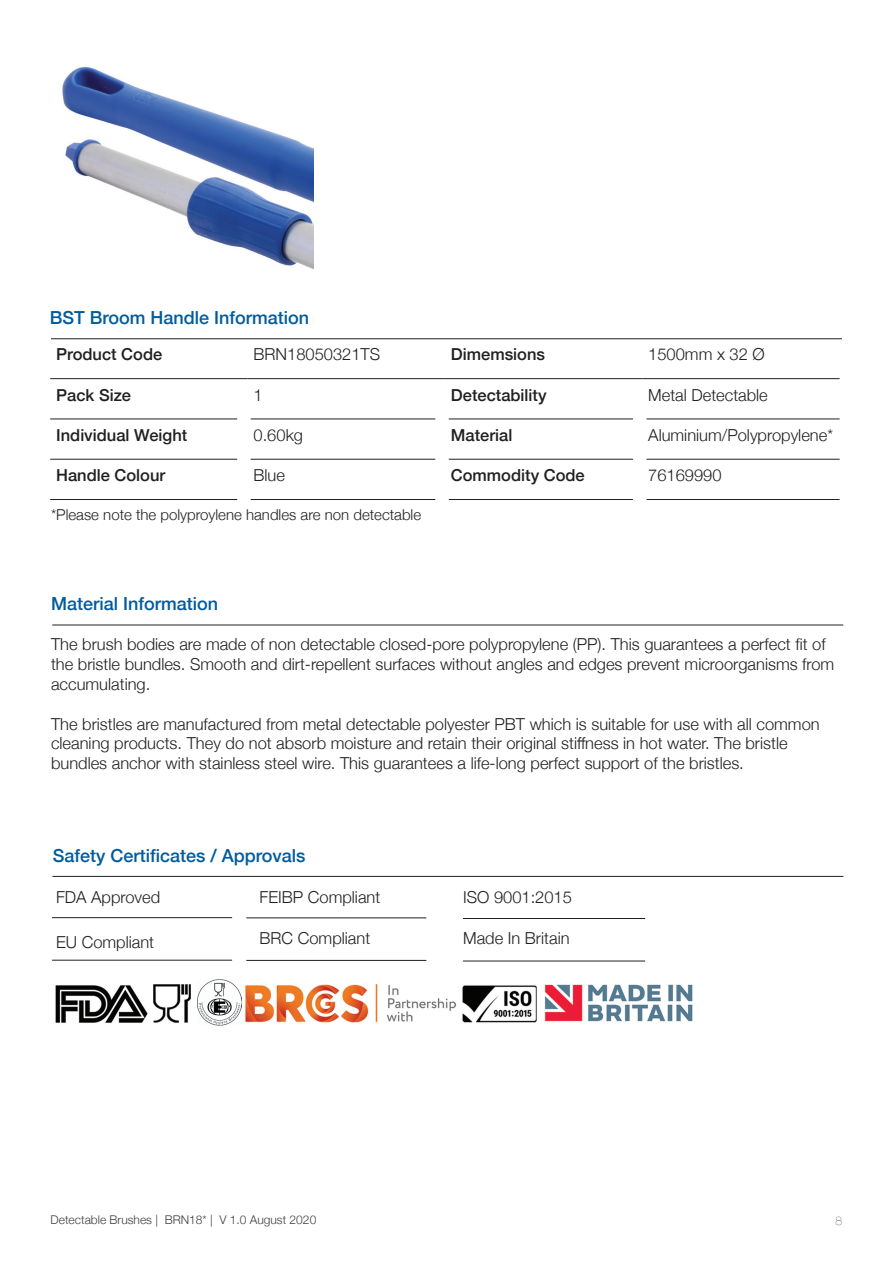
<style>
.page{position:relative;width:893px;height:1263px;background:#fff}
.page>*{position:absolute;margin:0;border:0;box-sizing:border-box;transform-origin:0 0}
.t1{font:500 18px "Helvetica Neue";color:#015c9d}
.t2{font:300 16.5px/19.8px "Helvetica Neue";color:#231f20}
.t3{font:500 16.5px "Helvetica Neue";color:#231f20}
.t4{font:300 15px "Helvetica Neue";color:#231f20}
.t5{font:300 12px "Helvetica Neue";color:#3e3e3f}
.t6{font:200 12px "Helvetica Neue";color:#231f20}
</style>
<div class="page">
<hr style="left:52px;top:876px;width:791px;height:1px;background:#231f20">
<img style="left:245px;top:984px;width:448px;height:39px">
<img style="left:55px;top:984px;width:136px;height:39px">
<hr style="left:52px;top:917px;width:180px;height:1px;background:#231f20">
<hr style="left:52px;top:960px;width:180px;height:1px;background:#231f20">
<hr style="left:246px;top:918px;width:180px;height:1px;background:#231f20">
<hr style="left:246px;top:960px;width:180px;height:1px;background:#231f20">
<hr style="left:463px;top:918px;width:182px;height:1px;background:#231f20">
<hr style="left:463px;top:961px;width:182px;height:1px;background:#231f20">
<img style="left:197px;top:980px;width:45px;height:45px">
<hr style="left:51px;top:338px;width:791px;height:1px;background:#231f20">
<img style="left:62px;top:67px;width:252px;height:203px">
<hr style="left:50px;top:419px;width:198px;height:1px;background:#231f20">
<hr style="left:248px;top:419px;width:197px;height:1px;background:#231f20">
<hr style="left:445px;top:419px;width:197px;height:1px;background:#231f20">
<hr style="left:642px;top:419px;width:198px;height:1px;background:#231f20">
<hr style="left:50px;top:459px;width:198px;height:1px;background:#231f20">
<hr style="left:248px;top:459px;width:197px;height:1px;background:#231f20">
<hr style="left:445px;top:459px;width:197px;height:1px;background:#231f20">
<hr style="left:642px;top:459px;width:198px;height:1px;background:#231f20">
<hr style="left:50px;top:499px;width:198px;height:1px;background:#231f20">
<hr style="left:248px;top:499px;width:197px;height:1px;background:#231f20">
<hr style="left:50px;top:378px;width:198px;height:1px;background:#231f20">
<hr style="left:248px;top:378px;width:197px;height:1px;background:#231f20">
<hr style="left:445px;top:378px;width:197px;height:1px;background:#231f20">
<hr style="left:642px;top:378px;width:198px;height:1px;background:#231f20">
<hr style="left:445px;top:499px;width:197px;height:1px;background:#231f20">
<hr style="left:642px;top:499px;width:198px;height:1px;background:#231f20">
<div style="left:237px;top:387px;width:14px;height:122px;background:#fff"></div>
<div style="left:435px;top:385px;width:14px;height:126px;background:#fff"></div>
<div style="left:633px;top:391px;width:13px;height:123px;background:#fff"></div>
<hr style="left:52px;top:625px;width:791px;height:1px;background:#231f20">
<p class="t1" style="left:50px;top:303px;width:261px">BST Broom Handle Information</p>
<p class="t3" style="left:56px;top:341px;width:108px">Product Code</p>
<p class="t2" style="left:254px;top:343px;width:128px">BRN18050321TS</p>
<p class="t3" style="left:451px;top:341px;width:96px">Dimemsions</p>
<p class="t2" style="left:648px;top:343px;width:118px">1500mm x 32 Ø</p>
<p class="t3" style="left:56px;top:382px;width:76px">Pack Size</p>
<p class="t2" style="left:254px;top:384px;width:11px">1</p>
<p class="t3" style="left:451px;top:382px;width:97px">Detectability</p>
<p class="t2" style="left:648px;top:384px;width:121px">Metal Detectable</p>
<p class="t3" style="left:56px;top:422px;width:133px">Individual Weight</p>
<p class="t2" style="left:254px;top:424px;width:51px">0.60kg</p>
<p class="t3" style="left:451px;top:422px;width:63px">Material</p>
<p class="t2" style="left:648px;top:424px;width:186px">Aluminium/Polypropylene*</p>
<p class="t3" style="left:56px;top:462px;width:111px">Handle Colour</p>
<p class="t2" style="left:254px;top:464px;width:33px">Blue</p>
<p class="t3" style="left:451px;top:462px;width:135px">Commodity Code</p>
<p class="t2" style="left:648px;top:464px;width:75px">76169990</p>
<p class="t4" style="left:51px;top:503px;width:372px">*Please note the polyproylene handles are non detectable</p>
<p class="t1" style="left:51px;top:589px;width:169px">Material Information</p>
<p class="t2" style="left:51px;top:633px;width:785px">The brush bodies are made of non detectable closed-pore polypropylene (PP). This guarantees a perfect fit of the bristle bundles. Smooth and dirt-repellent surfaces without angles and edges prevent microorganisms from accumulating.</p>
<p class="t2" style="left:51px;top:713px;width:770px">The bristles are manufactured from metal detectable polyester PBT which is suitable for use with all common cleaning products. They do not absorb moisture and retain their original stiffness in hot water. The bristle bundles anchor with stainless steel wire. This guarantees a life-long perfect support of the bristles.</p>
<p class="t1" style="left:53px;top:841px;width:254px">Safety Certificates / Approvals</p>
<p class="t2" style="left:56px;top:886px;width:106px">FDA Approved</p>
<p class="t2" style="left:56px;top:931px;width:100px">EU Compliant</p>
<p class="t2" style="left:260px;top:886px;width:122px">FEIBP Compliant</p>
<p class="t2" style="left:260px;top:927px;width:112px">BRC Compliant</p>
<p class="t2" style="left:463px;top:886px;width:110px">ISO 9001:2015</p>
<p class="t2" style="left:463px;top:927px;width:108px">Made In Britain</p>
<p class="t5" style="left:51px;top:1210px;width:267px">Detectable Brushes | BRN18* | V 1.0 August 2020</p>
<p class="t6" style="left:835px;top:1211px;width:8px">8</p>
</div>
